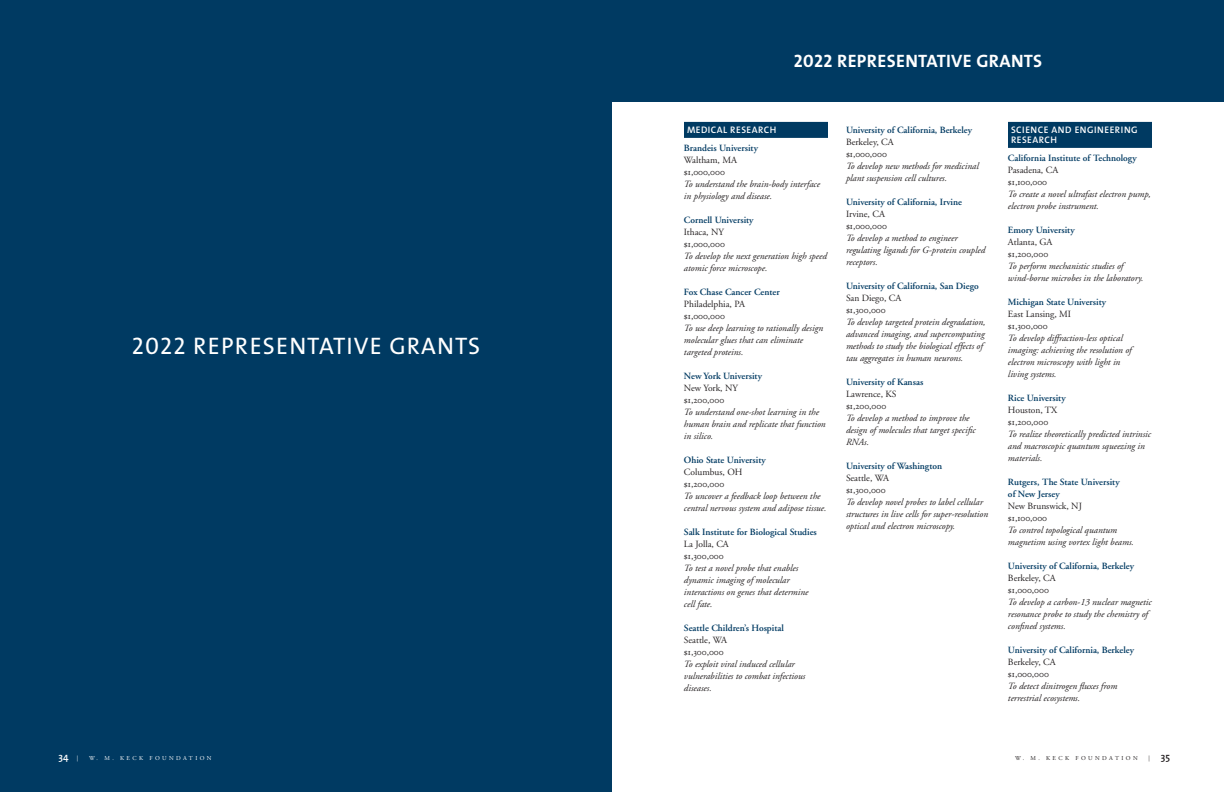
<style>
.page{position:relative;width:1224px;height:792px;background:#fff}
.page>*{position:absolute;margin:0;border:0;box-sizing:border-box;transform-origin:0 0}
.t1{font:24px "The Sans Caps";letter-spacing:.05em;color:#fff}
.t2{font:18px "The Sans Bold Caps";letter-spacing:.02em;color:#fff}
.t3{font:600 10px "The Sans";color:#fff}
.t4{font:600 10px "The Sans";color:#231f20}
.grant_descriptions{font:italic 9.5px/12px "Adobe Garamond";color:#231f20}
.grant_recipients{font:600 9.5px/12px "Adobe Garamond";color:#003a62}
.grant_text{font:9.5px "Adobe Garamond";color:#231f20}
.grants_amount{font:9.5px "Adobe Garamond Exp";color:#231f20}
.grant_titles{font:9.5px/10px "The Sans Semi Bold Caps";letter-spacing:.05em;color:#fff}
.t5{font:6px "Adobe Garamond";letter-spacing:.4em;color:#fff}
.t6{font:6px "Adobe Garamond";letter-spacing:.4em;color:#231f20}
.s1{font-family:"Adobe Garamond";font-weight:400;font-size:6px}
</style>
<div class="page">
<div style="left:612px;top:0;width:612px;height:102px;background:#003a62"></div>
<div style="left:0;top:0;width:612px;height:792px;background:#003a62"></div>
<div style="left:684px;top:122px;width:144px;height:16px;background:#003a62"></div>
<div style="left:1008px;top:122px;width:144px;height:26px;background:#003a62"></div>
<p class="t1" style="left:132px;top:325px;width:350px">2022 REPRESENTATIVE GRANTS</p>
<p class="t2" style="left:794px;top:46px;width:250px">2022 REPRESENTATIVE GRANTS</p>
<p class="grant_titles" style="left:687px;top:124px;width:91px">MEDICAL RESEARCH</p>
<p class="grant_recipients" style="left:684px;top:142px;width:75px">Brandeis University</p>
<p class="grant_text" style="left:684px;top:155px;width:54px">Waltham, MA</p>
<p class="grants_amount" style="left:684px;top:168px;width:42px">$1,000,000</p>
<p class="grant_descriptions" style="left:684px;top:178px;width:138px">To understand the brain-body interface in physiology and disease.</p>
<p class="grant_recipients" style="left:684px;top:214px;width:71px">Cornell University</p>
<p class="grant_text" style="left:684px;top:227px;width:41px">Ithaca, NY</p>
<p class="grants_amount" style="left:684px;top:240px;width:42px">$1,000,000</p>
<p class="grant_descriptions" style="left:684px;top:250px;width:144px">To develop the next generation high speed atomic force microscope.</p>
<p class="grant_recipients" style="left:684px;top:286px;width:97px">Fox Chase Cancer Center</p>
<p class="grant_text" style="left:684px;top:299px;width:63px">Philadelphia, PA</p>
<p class="grants_amount" style="left:684px;top:312px;width:42px">$1,000,000</p>
<p class="grant_descriptions" style="left:684px;top:322px;width:141px">To use deep learning to rationally design molecular glues that can eliminate targeted proteins.</p>
<p class="grant_recipients" style="left:684px;top:370px;width:79px">New York University</p>
<p class="grant_text" style="left:684px;top:383px;width:55px">New York, NY</p>
<p class="grants_amount" style="left:684px;top:396px;width:42px">$1,200,000</p>
<p class="grant_descriptions" style="left:684px;top:406px;width:143px">To understand one-shot learning in the human brain and replicate that function in silico.</p>
<p class="grant_recipients" style="left:684px;top:454px;width:83px">Ohio State University</p>
<p class="grant_text" style="left:684px;top:467px;width:60px">Columbus, OH</p>
<p class="grants_amount" style="left:684px;top:480px;width:42px">$1,200,000</p>
<p class="grant_descriptions" style="left:684px;top:490px;width:144px">To uncover a feedback loop between the central nervous system and adipose tissue.</p>
<p class="grant_recipients" style="left:684px;top:526px;width:134px">Salk Institute for Biological Studies</p>
<p class="grant_text" style="left:684px;top:539px;width:46px">La Jolla, CA</p>
<p class="grants_amount" style="left:684px;top:552px;width:41px">$1,300,000</p>
<p class="grant_descriptions" style="left:684px;top:562px;width:126px">To test a novel probe that enables dynamic imaging of molecular interactions on genes that determine cell fate.</p>
<p class="grant_recipients" style="left:684px;top:622px;width:101px">Seattle Children’s Hospital</p>
<p class="grant_text" style="left:684px;top:635px;width:45px">Seattle, WA</p>
<p class="grants_amount" style="left:684px;top:648px;width:41px">$1,300,000</p>
<p class="grant_descriptions" style="left:684px;top:658px;width:123px">To exploit viral induced cellular vulnerabilities to combat infectious diseases.</p>
<p class="grant_recipients" style="left:846px;top:124px;width:127px">University of California, Berkeley</p>
<p class="grant_text" style="left:846px;top:137px;width:49px">Berkeley, CA</p>
<p class="grants_amount" style="left:846px;top:150px;width:42px">$1,000,000</p>
<p class="grant_descriptions" style="left:846px;top:160px;width:134px">To develop new methods for medicinal plant suspension cell cultures.</p>
<p class="grant_recipients" style="left:846px;top:196px;width:118px">University of California, Irvine</p>
<p class="grant_text" style="left:846px;top:209px;width:40px">Irvine, CA</p>
<p class="grants_amount" style="left:846px;top:222px;width:42px">$1,000,000</p>
<p class="grant_descriptions" style="left:846px;top:232px;width:141px">To develop a method to engineer regulating ligands for G-protein coupled receptors.</p>
<p class="grant_recipients" style="left:846px;top:280px;width:134px">University of California, San Diego</p>
<p class="grant_text" style="left:846px;top:293px;width:57px">San Diego, CA</p>
<p class="grants_amount" style="left:846px;top:306px;width:41px">$1,300,000</p>
<p class="grant_descriptions" style="left:846px;top:316px;width:141px">To develop targeted protein degradation, advanced imaging, and supercomputing methods to study the biological effects of tau aggregates in human neurons.</p>
<p class="grant_recipients" style="left:846px;top:376px;width:79px">University of Kansas</p>
<p class="grant_text" style="left:846px;top:389px;width:52px">Lawrence, KS</p>
<p class="grants_amount" style="left:846px;top:402px;width:42px">$1,200,000</p>
<p class="grant_descriptions" style="left:846px;top:412px;width:131px">To develop a method to improve the design of molecules that target specific<br>RNAs.</p>
<p class="grant_recipients" style="left:846px;top:460px;width:98px">University of Washington</p>
<p class="grant_text" style="left:846px;top:473px;width:45px">Seattle, WA</p>
<p class="grants_amount" style="left:846px;top:486px;width:41px">$1,300,000</p>
<p class="grant_descriptions" style="left:846px;top:496px;width:144px">To develop novel probes to label cellular structures in live cells for super-resolution optical and electron microscopy.</p>
<p class="grant_titles" style="left:1011px;top:124px;width:128px">SCIENCE AND ENGINEERING<br>RESEARCH</p>
<p class="grant_recipients" style="left:1008px;top:152px;width:130px">California Institute of Technology</p>
<p class="grant_text" style="left:1008px;top:165px;width:52px">Pasadena, CA</p>
<p class="grants_amount" style="left:1008px;top:178px;width:41px">$1,100,000</p>
<p class="grant_descriptions" style="left:1008px;top:188px;width:145px">To create a novel ultrafast electron pump, electron probe instrument.</p>
<p class="grant_recipients" style="left:1008px;top:224px;width:68px">Emory University</p>
<p class="grant_text" style="left:1008px;top:237px;width:46px">Atlanta, GA</p>
<p class="grants_amount" style="left:1008px;top:250px;width:42px">$1,200,000</p>
<p class="grant_descriptions" style="left:1008px;top:260px;width:137px">To perform mechanistic studies of wind-borne microbes in the laboratory.</p>
<p class="grant_recipients" style="left:1008px;top:296px;width:100px">Michigan State University</p>
<p class="grant_text" style="left:1008px;top:309px;width:65px">East Lansing, MI</p>
<p class="grants_amount" style="left:1008px;top:322px;width:41px">$1,300,000</p>
<p class="grant_descriptions" style="left:1008px;top:332px;width:125px">To develop diffraction-less optical imaging: achieving the resolution of electron microscopy with light in living systems.</p>
<p class="grant_recipients" style="left:1008px;top:392px;width:59px">Rice University</p>
<p class="grant_text" style="left:1008px;top:405px;width:51px">Houston, TX</p>
<p class="grants_amount" style="left:1008px;top:418px;width:42px">$1,200,000</p>
<p class="grant_descriptions" style="left:1008px;top:428px;width:145px">To realize theoretically predicted intrinsic and macroscopic quantum squeezing in materials.</p>
<p class="grant_recipients" style="left:1008px;top:476px;width:113px">Rutgers, The State University of New Jersey</p>
<p class="grant_text" style="left:1008px;top:501px;width:75px">New Brunswick, NJ</p>
<p class="grants_amount" style="left:1008px;top:514px;width:41px">$1,100,000</p>
<p class="grant_descriptions" style="left:1008px;top:524px;width:127px">To control topological quantum magnetism using vortex light beams.</p>
<p class="grant_recipients" style="left:1008px;top:560px;width:127px">University of California, Berkeley</p>
<p class="grant_text" style="left:1008px;top:573px;width:49px">Berkeley, CA</p>
<p class="grants_amount" style="left:1008px;top:586px;width:42px">$1,000,000</p>
<p class="grant_descriptions" style="left:1008px;top:596px;width:145px">To develop a carbon-13 nuclear magnetic resonance probe to study the chemistry of confined systems.</p>
<p class="grant_recipients" style="left:1008px;top:644px;width:127px">University of California, Berkeley</p>
<p class="grant_text" style="left:1008px;top:657px;width:49px">Berkeley, CA</p>
<p class="grants_amount" style="left:1008px;top:670px;width:42px">$1,000,000</p>
<p class="grant_descriptions" style="left:1008px;top:680px;width:111px">To detect dinitrogen fluxes from terrestrial ecosystems.</p>
<p class="t3" style="left:59px;top:749px;width:21px">34 <span class="s1">|</span></p>
<p class="t5" style="left:89px;top:755px;width:124px">W. M. KECK FOUNDATION</p>
<p class="t6" style="left:1015px;top:755px;width:124px">W. M. KECK FOUNDATION</p>
<p class="t4" style="left:1149px;top:749px;width:23px"><span class="s1">|</span> 35</p>
</div>
